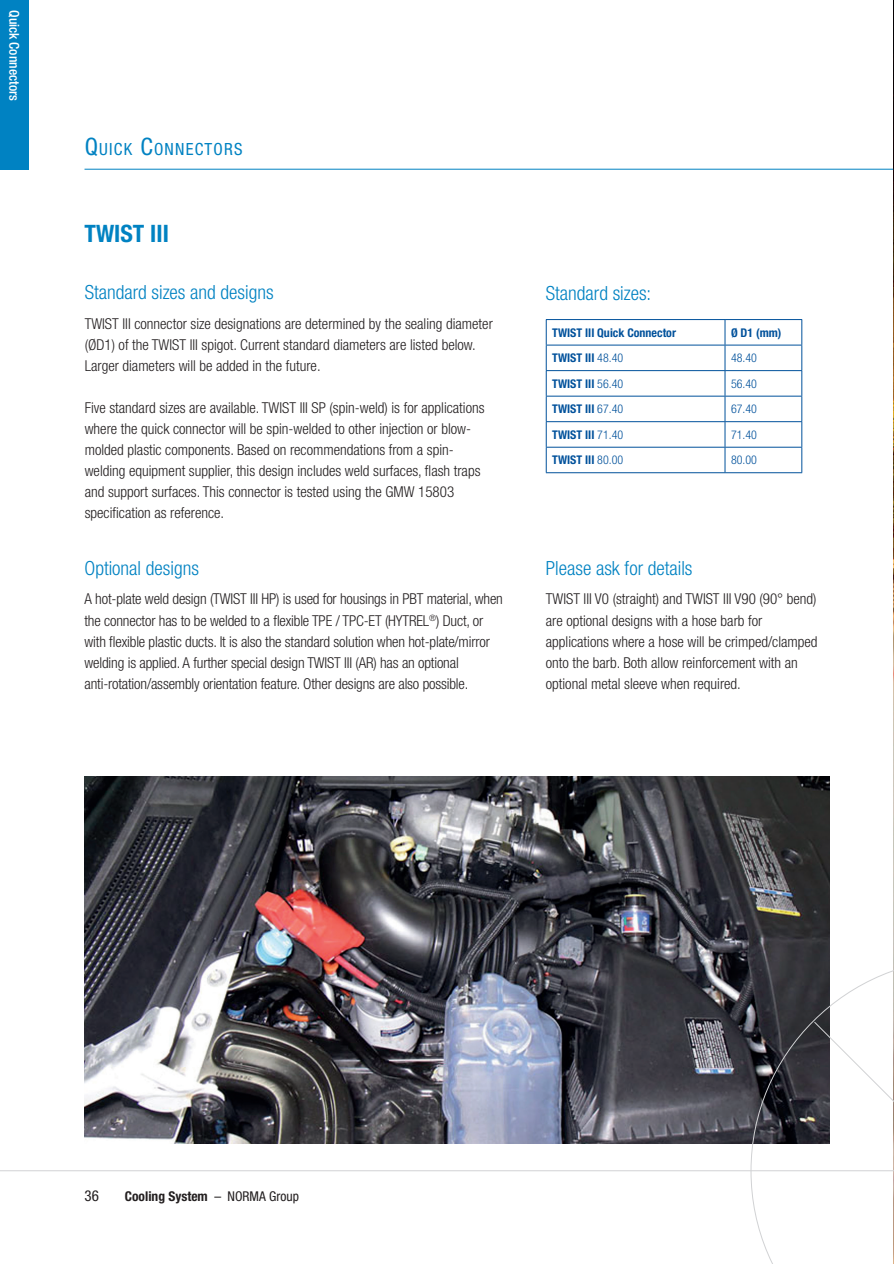
<style>
.page{position:relative;width:894px;height:1264px;background:#fff}
.page>*{position:absolute;margin:0;border:0;box-sizing:border-box;transform-origin:0 0}
.t1{font:700 condensed 24px "Helvetica Neue LT Std";color:#0082c2}
.t2{font:300 condensed 19.5px "Helvetica Neue LT Pro";color:#0082c2}
.t3{font:condensed 16.8px "Helvetica Neue LT Std";letter-spacing:.07em;color:#0082c2}
.t4{font:300 condensed 15px/21px "Helvetica Neue LT Std";color:#231f20}
.t5{font:condensed 15px "Helvetica Neue LT Std";color:#231f20}
.t6{font:700 condensed 13.5px "Helvetica Neue LT Std";color:#231f20}
.t7{font:500 condensed 13.5px "Helvetica Neue LT Pro";color:#fff}
.t8{font:700 condensed 12px "Helvetica Neue LT Std";color:#01519b}
.t9{font:300 condensed 12px "Helvetica Neue LT Std";color:#01519b}
.s1{font-size:24px}
.s2{font-weight:300}
.s3{font-weight:400}
</style>
<div class="page">
<img style="left:84px;top:776px;width:745px;height:367px">
<hr style="left:545px;top:319px;width:179px;height:1px;background:#01519b">
<hr style="left:724px;top:319px;width:77px;height:1px;background:#01519b">
<hr style="left:545px;top:344px;width:179px;height:1px;background:#01519b">
<hr style="left:724px;top:344px;width:77px;height:1px;background:#01519b">
<hr style="left:545px;top:370px;width:179px;height:1px;background:#01519b">
<hr style="left:724px;top:370px;width:77px;height:1px;background:#01519b">
<hr style="left:545px;top:396px;width:179px;height:1px;background:#01519b">
<hr style="left:724px;top:396px;width:77px;height:1px;background:#01519b">
<hr style="left:545px;top:421px;width:179px;height:1px;background:#01519b">
<hr style="left:724px;top:421px;width:77px;height:1px;background:#01519b">
<hr style="left:545px;top:447px;width:179px;height:1px;background:#01519b">
<svg style="left:545px;top:320px;width:1px;height:152px"></svg>
<hr style="left:724px;top:447px;width:77px;height:1px;background:#01519b">
<svg style="left:724px;top:320px;width:1px;height:152px"></svg>
<svg style="left:801px;top:320px;width:1px;height:152px"></svg>
<hr style="left:545px;top:472px;width:179px;height:1px;background:#01519b">
<hr style="left:724px;top:472px;width:77px;height:1px;background:#01519b">
<div style="left:0;top:0;width:29px;height:169px;background:#0082c2"></div>
<hr style="left:84px;top:169px;width:808px;height:1px;background:#0082c2">
<hr style="left:0;top:1170px;width:893px;height:1px;background:#d1d2d4">
<svg style="left:750px;top:957px;width:144px;height:307px"></svg>
<p class="t7" style="left:22px;top:10px;width:92px;rotate:90deg">Quick Connectors</p>
<p class="t3" style="left:85px;top:139px;width:159px"><span class="s1">Q</span>UICK <span class="s1">C</span>ONNECTORS</p>
<h1 class="t1" style="left:84px;top:219px;width:86px">TWIST III</h1>
<h2 class="t2" style="left:85px;top:281px;width:190px">Standard sizes and designs</h2>
<p class="t4" style="left:85px;top:313px;width:409px">TWIST III connector size designations are determined by the sealing diameter (ØD1) of the TWIST III spigot. Current standard diameters are listed below.<br>Larger diameters will be added in the future.</p>
<p class="t4" style="left:85px;top:397px;width:401px">Five standard sizes are available. TWIST III SP (spin-weld) is for applications where the quick connector will be spin-welded to other injection or blow&shy;molded plastic components. Based on recommendations from a spin&shy;welding equipment supplier, this design includes weld surfaces, flash traps and support surfaces. This connector is tested using the GMW 15803 specification as reference.</p>
<h2 class="t2" style="left:84px;top:556px;width:116px">Optional designs</h2>
<p class="t4" style="left:84px;top:588px;width:420px">A hot-plate weld design (TWIST III HP) is used for housings in PBT material, when the connector has to be welded to a flexible TPE / TPC-ET (HYTREL<sup>®</sup>) Duct, or with flexible plastic ducts. It is also the standard solution when hot-plate/mirror welding is applied. A further special design TWIST III (AR) has an optional anti-rotation/assembly orientation feature. Other designs are also possible.</p>
<h2 class="t2" style="left:545px;top:282px;width:107px">Standard sizes:</h2>
<p class="t8" style="left:552px;top:325px;width:125px">TWIST III Quick Connector</p>
<p class="t8" style="left:730px;top:325px;width:52px">Ø D1 (mm)</p>
<p class="t8" style="left:552px;top:350px;width:72px">TWIST III <span class="s2">48.40</span></p>
<p class="t9" style="left:730px;top:351px;width:27px">48.40</p>
<p class="t8" style="left:552px;top:376px;width:72px">TWIST III <span class="s2">56.40</span></p>
<p class="t9" style="left:730px;top:376px;width:27px">56.40</p>
<p class="t8" style="left:552px;top:401px;width:72px">TWIST III <span class="s2">67.40</span></p>
<p class="t9" style="left:730px;top:402px;width:27px">67.40</p>
<p class="t8" style="left:552px;top:427px;width:72px">TWIST III <span class="s2">71.40</span></p>
<p class="t9" style="left:730px;top:427px;width:27px">71.40</p>
<p class="t8" style="left:552px;top:452px;width:72px">TWIST III <span class="s2">80.00</span></p>
<p class="t9" style="left:730px;top:453px;width:27px">80.00</p>
<h2 class="t2" style="left:545px;top:556px;width:148px">Please ask for details</h2>
<p class="t4" style="left:545px;top:588px;width:273px">TWIST III V0 (straight) and TWIST III V90 (90° bend) are optional designs with a hose barb for applications where a hose will be crimped/clamped onto the barb. Both allow reinforcement with an optional metal sleeve when required.</p>
<p class="t5" style="left:84px;top:1187px;width:16px">36</p>
<p class="t6" style="left:125px;top:1188px;width:175px">Cooling System <span class="s3">– NORMA Group</span></p>
</div>
